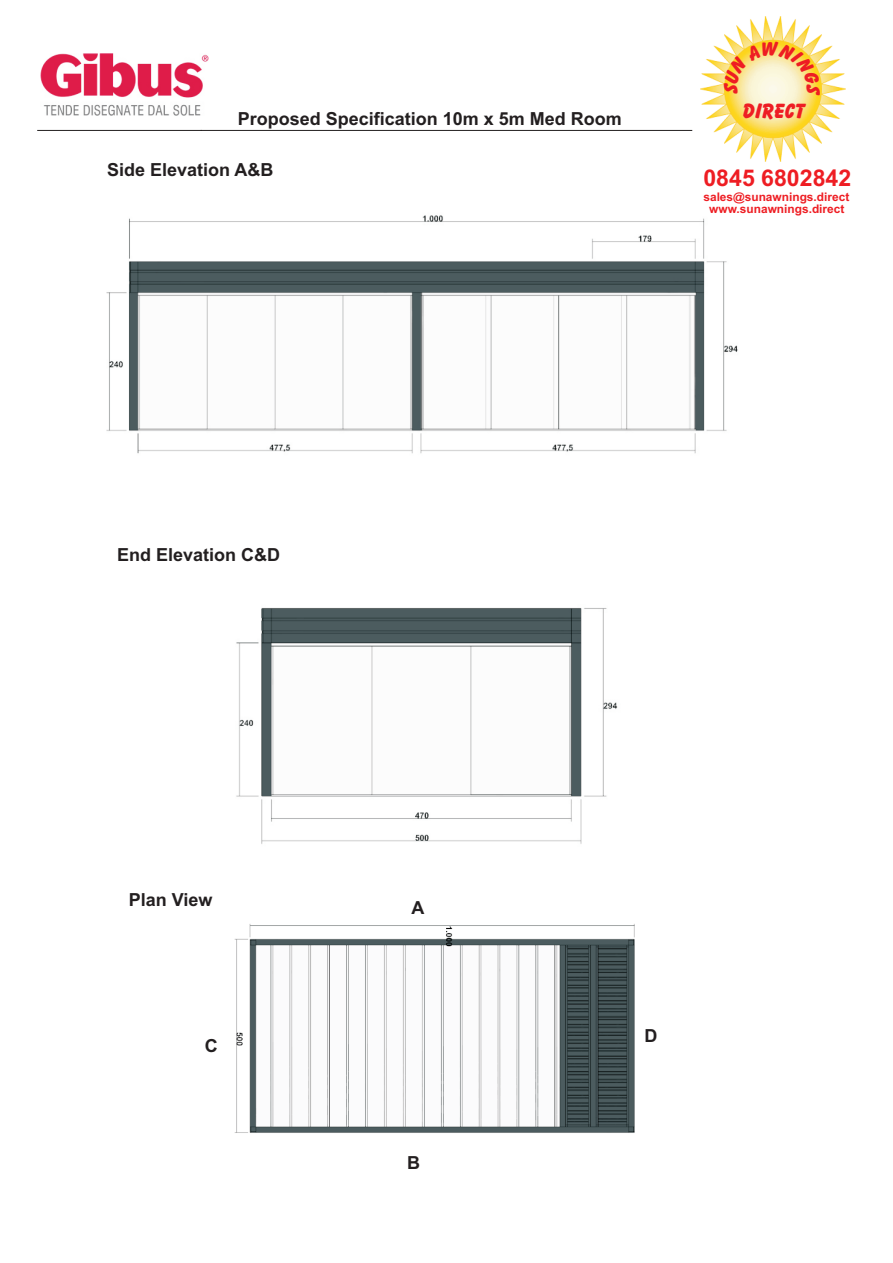
<style>
.page{position:relative;width:893px;height:1263px;background:#fff}
.page>*{position:absolute;margin:0;border:0;box-sizing:border-box;transform-origin:0 0}
.t1{font:700 23.1px "Arial";color:#ee1d23}
.t2{font:800 21.15px "Balloon BT";color:#ee1d23}
.t3{font:700 18px "Arial";color:#231f20}
.t4{font:700 11.85px/11.7px "Arial";color:#ee1d23;text-align:center}
</style>
<div class="page">
<img style="left:106px;top:161px;width:676px;height:293px">
<img style="left:236px;top:608px;width:382px;height:236px">
<img style="left:234px;top:924px;width:401px;height:209px">
<hr style="left:38px;top:130px;width:163px;height:1px;background:#231f20">
<hr style="left:201px;top:130px;width:491px;height:1px;background:#231f20">
<img style="left:41px;top:54px;width:168px;height:61px">
<img style="left:700px;top:17px;width:145px;height:144px">
<svg style="left:724px;top:42px;width:96px;height:53px;background:#fae58d"></svg>
<p class="t3" style="left:238px;top:112px;width:386px">Proposed Specification 10m x 5m Med Room</p>
<p class="t3" style="left:107px;top:163px;width:168px">Side Elevation A&amp;B</p>
<p class="t2" style="left:743px;top:102px;width:64px">DIRECT</p>
<p class="t1" style="left:703px;top:169px;width:149px">0845 6802842</p>
<p class="t4" style="left:703px;top:193px;width:147px">sales@sunawnings.direct www.sunawnings.direct</p>
<p class="t3" style="left:117px;top:548px;width:165px">End Elevation C&amp;D</p>
<p class="t3" style="left:129px;top:893px;width:85px">Plan View</p>
<p class="t3" style="left:205px;top:1038px;width:14px">C</p>
<p class="t3" style="left:411px;top:901px;width:14px">A</p>
<p class="t3" style="left:407px;top:1156px;width:14px">B</p>
<p class="t3" style="left:644px;top:1028px;width:14px">D</p>
</div>
